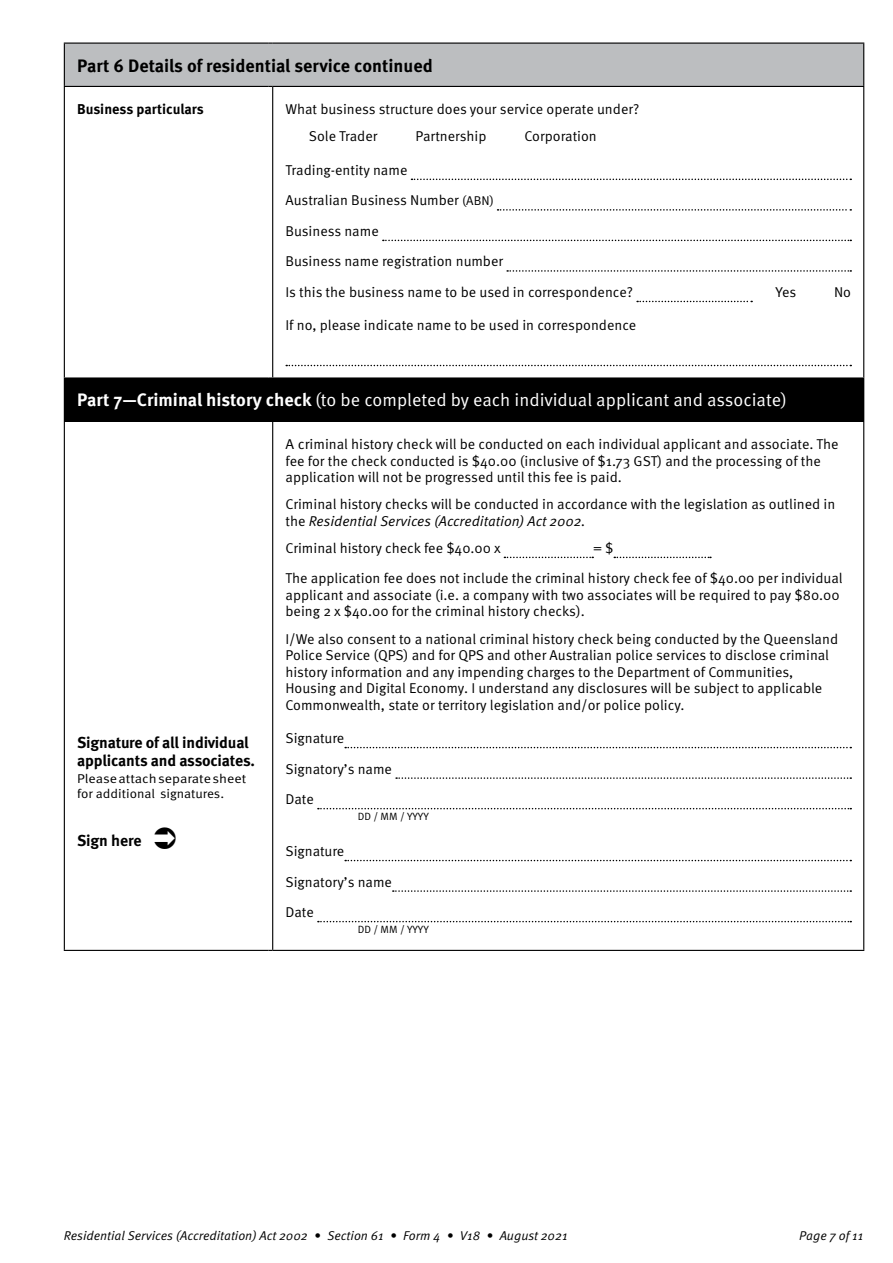
<style>
.page{position:relative;width:893px;height:1263px;background:#fff}
.page>*{position:absolute;margin:0;border:0;box-sizing:border-box;transform-origin:0 0}
.Headings_-_white__H3{font:18px "Meta Pro Norm";color:#fff}
.BODY__P{font:700 18px "Meta Pro";color:#000}
.Headings_-_LHS__H4{font:700 15.75px/18px "Meta Pro";letter-spacing:-.01em;color:#000}
.BODY__P-2{font:14.25px/16.5px "Meta Pro Norm";color:#000}
.Body_Copy_-_leader_d{font:14.25px "Meta Pro Norm";color:#000}
.BODY__P-3{font:14.25px/16.5px "Meta Pro Norm";color:#000;scale:1.05 1}
.Body_copy_-_4mm_afte{font:14.25px "Meta Pro Norm";color:#000}
.BODY__P-4{font:700 14.25px "Meta Pro";letter-spacing:-.005em;color:#000}
.Body_copy_-_leader_d{font:14.25px "Meta Pro Norm";letter-spacing:-.005em;color:#000}
.t1{font:12.75px "Meta Pro Norm Ita";color:#000}
.Body_copy_-_LHS___P{font:12.75px/15px "Meta Pro Norm";color:#000;scale:1.1 1}
.DD_MM_YYYY__P{font:10.5px "Meta Pro Norm";color:#000}
.s1{font-size:12.75px}
.s2{font-family:"Meta Pro";font-weight:700}
.s3{font-family:"Meta Pro Norm Ita"}
</style>
<div class="page">
<div style="left:64px;top:43px;width:800px;height:43px;background:#bcbec0"></div>
<div style="left:64px;top:378px;width:800px;height:43px;background:#000"></div>
<hr style="left:272px;top:87px;width:1px;height:290px;background:#000">
<hr style="left:863px;top:87px;width:1px;height:290px;background:#000">
<hr style="left:272px;top:422px;width:1px;height:528px;background:#000">
<hr style="left:863px;top:422px;width:1px;height:528px;background:#000">
<hr style="left:64px;top:87px;width:1px;height:290px;background:#000">
<hr style="left:64px;top:422px;width:1px;height:528px;background:#000">
<hr style="left:64px;top:377px;width:205px;height:2px;background:#000">
<hr style="left:273px;top:377px;width:591px;height:2px;background:#000">
<hr style="left:64px;top:421px;width:205px;height:1px;background:#000">
<hr style="left:273px;top:421px;width:591px;height:1px;background:#000">
<hr style="left:64px;top:950px;width:205px;height:1px;background:#000">
<hr style="left:273px;top:950px;width:591px;height:1px;background:#000">
<hr style="left:64px;top:43px;width:205px;height:1px;background:#000">
<hr style="left:64px;top:44px;width:1px;height:42px;background:#000">
<hr style="left:273px;top:43px;width:591px;height:1px;background:#000">
<hr style="left:863px;top:44px;width:1px;height:42px;background:#000">
<hr style="left:64px;top:86px;width:205px;height:1px;background:#000">
<hr style="left:273px;top:86px;width:591px;height:1px;background:#000">
<svg style="left:411px;top:179px;width:440px;height:1px"></svg>
<svg style="left:498px;top:209px;width:353px;height:2px"></svg>
<svg style="left:383px;top:240px;width:468px;height:1px"></svg>
<svg style="left:507px;top:270px;width:344px;height:2px"></svg>
<svg style="left:637px;top:301px;width:115px;height:1px"></svg>
<svg style="left:286px;top:365px;width:565px;height:1px"></svg>
<svg style="left:504px;top:557px;width:89px;height:1px"></svg>
<svg style="left:614px;top:557px;width:97px;height:1px"></svg>
<svg style="left:345px;top:747px;width:506px;height:1px"></svg>
<svg style="left:396px;top:777px;width:455px;height:2px"></svg>
<svg style="left:318px;top:808px;width:533px;height:1px"></svg>
<svg style="left:345px;top:860px;width:506px;height:1px"></svg>
<svg style="left:393px;top:890px;width:458px;height:2px"></svg>
<svg style="left:318px;top:921px;width:533px;height:1px"></svg>
<p class="BODY__P" style="left:77px;top:51px;width:357px">Part 6 Details of residential service continued</p>
<p class="BODY__P-4" style="left:77px;top:98px;width:128px">Business particulars</p>
<p class="BODY__P-2" style="left:285px;top:100px;width:355px">What business structure does your service operate under?</p>
<p class="Body_copy_-_4mm_afte" style="left:309px;top:126px;width:70px">Sole Trader</p>
<p class="Body_copy_-_4mm_afte" style="left:415px;top:126px;width:73px">Partnership</p>
<p class="Body_copy_-_4mm_afte" style="left:525px;top:126px;width:74px">Corporation</p>
<p class="Body_Copy_-_leader_d" style="left:285px;top:159px;width:123px">Trading-entity name</p>
<p class="Body_Copy_-_leader_d" style="left:285px;top:190px;width:210px">Australian Business Number <span class="s1">(ABN)</span></p>
<p class="Body_Copy_-_leader_d" style="left:285px;top:220px;width:95px">Business name</p>
<p class="Body_Copy_-_leader_d" style="left:285px;top:251px;width:219px">Business name registration number</p>
<p class="Body_copy_-_4mm_afte" style="left:285px;top:281px;width:349px">Is this the business name to be used in correspondence?</p>
<p class="Body_copy_-_4mm_afte" style="left:775px;top:281px;width:22px">Yes</p>
<p class="Body_copy_-_4mm_afte" style="left:834px;top:281px;width:19px">No</p>
<p class="Body_Copy_-_leader_d" style="left:285px;top:315px;width:352px">If no, please indicate name to be used in correspondence</p>
<h3 class="Headings_-_white__H3" style="left:77px;top:387px;width:711px"><span class="s2">Part 7—Criminal history check</span> (to be completed by each individual applicant and associate)</h3>
<h4 class="Headings_-_LHS__H4" style="left:77px;top:732px;width:179px">Signature of all individual applicants and associates.</h4>
<p class="Body_copy_-_LHS___P" style="left:77px;top:770px;width:155px">Please attach separate sheet for additional signatures.</p>
<h4 class="Headings_-_LHS__H4" style="left:77px;top:831px;width:66px">Sign here</h4>
<p class="BODY__P-3" style="left:285px;top:435px;width:528px">A criminal history check will be conducted on each individual applicant and associate. The fee for the check conducted is $40.00 (inclusive of $1.73 GST) and the processing of the application will not be progressed until this fee is paid.</p>
<p class="BODY__P-2" style="left:285px;top:495px;width:551px">Criminal history checks will be conducted in accordance with the legislation as outlined in the <span class="s3">Residential Services (Accreditation) Act 2002.</span></p>
<p class="Body_Copy_-_leader_d" style="left:285px;top:537px;width:217px">Criminal history check fee $40.00 x</p>
<p class="Body_Copy_-_leader_d" style="left:593px;top:537px;width:22px">= $</p>
<p class="BODY__P-2" style="left:285px;top:569px;width:559px">The application fee does not include the criminal history check fee of $40.00 per individual applicant and associate (i.e. a company with two associates will be required to pay $80.00 being 2 x $40.00 for the criminal history checks).</p>
<p class="BODY__P-2" style="left:285px;top:629px;width:554px">I/We also consent to a national criminal history check being conducted by the Queensland Police Service (QPS) and for QPS and other Australian police services to disclose criminal history information and any impending charges to the Department of Communities, Housing and Digital Economy. I understand any disclosures will be subject to applicable Commonwealth, state or territory legislation and/or police policy.</p>
<p class="Body_Copy_-_leader_d" style="left:285px;top:727px;width:60px">Signature</p>
<p class="Body_Copy_-_leader_d" style="left:285px;top:758px;width:108px">Signatory’s name</p>
<p class="Body_copy_-_leader_d" style="left:285px;top:788px;width:30px">Date</p>
<p class="DD_MM_YYYY__P" style="left:358px;top:809px;width:73px">DD / MM / YYYY</p>
<p class="Body_Copy_-_leader_d" style="left:285px;top:840px;width:60px">Signature</p>
<p class="Body_Copy_-_leader_d" style="left:285px;top:871px;width:108px">Signatory’s name</p>
<p class="Body_copy_-_leader_d" style="left:285px;top:901px;width:30px">Date</p>
<p class="DD_MM_YYYY__P" style="left:358px;top:922px;width:73px">DD / MM / YYYY</p>
<p class="t1" style="left:64px;top:1226px;width:505px">Residential Services (Accreditation) Act 2002 • Section 61 • Form 4 • V18 • August 2021</p>
<p class="t1" style="left:799px;top:1226px;width:66px">Page 7 of 11</p>
</div>
